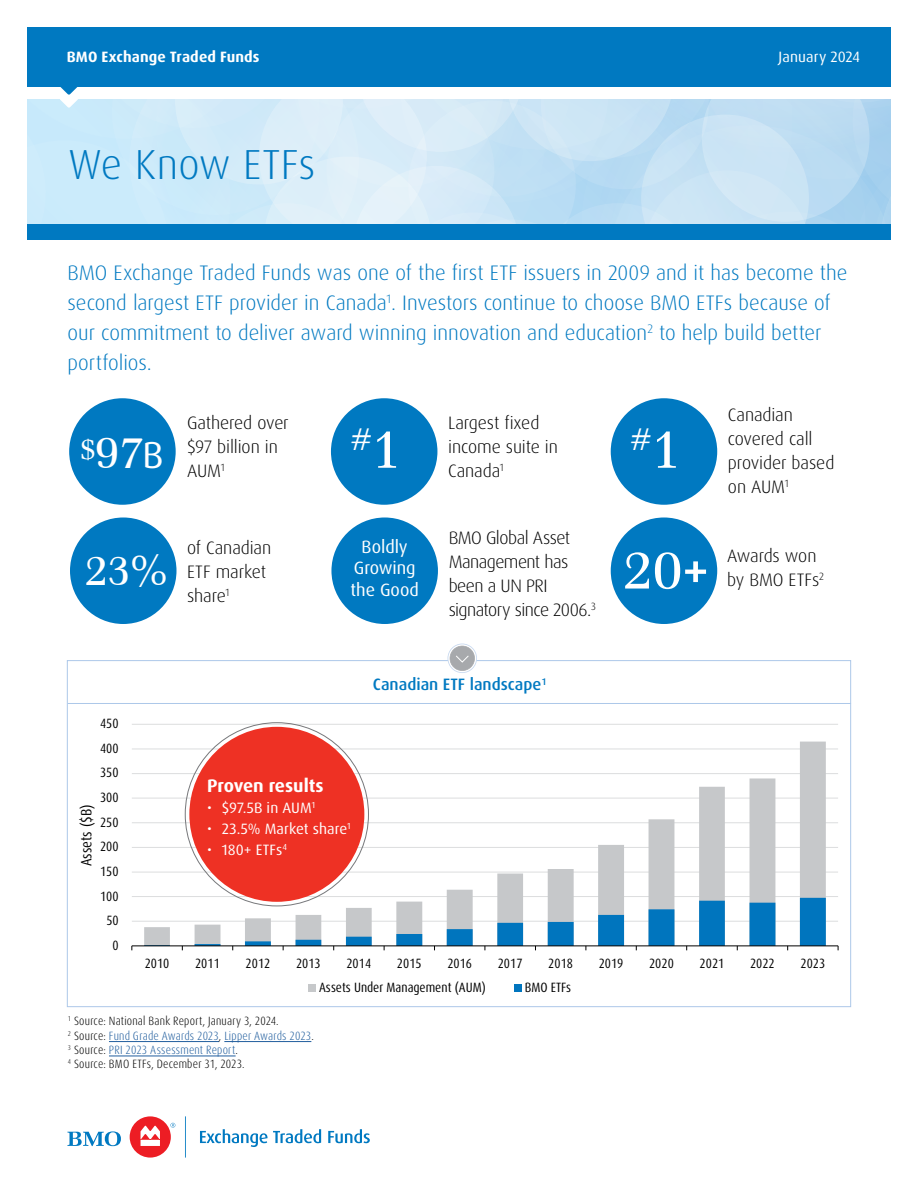
<style>
.page{position:relative;width:918px;height:1188px;background:#fff}
.page>*{position:absolute;margin:0;border:0;box-sizing:border-box;transform-origin:0 0}
.t1{font:54px "Emona";color:#fff}
.Table_Text{font:45px "Emona";color:#fff}
.t2{font:300 42px "Dax Pro";color:#0079c1}
.Table_Text-2{font:42px "Emona";color:#fff}
.Table_Text-3{font:31.5px "Emona";color:#fff}
.t3{font:300 21px/30px "Dax Pro";color:#0079c1}
.Table_Text-4{font:700 18.3px "Dax Pro";letter-spacing:-.005em;color:#fff}
.Table_Text-5{font:300 18px/24px "Dax Pro";letter-spacing:-.01em;color:#000}
.Table_Text-6{font:300 18px/24px "Dax Pro";letter-spacing:-.03em;color:#000}
.Table_Text-7{font:17.85px/21.6px "Dax Pro";color:#fff;text-align:center}
.Table_Title__centere{font:500 16.5px "Dax Pro";color:#0079c1}
.t4{font:15px "Dax Pro";letter-spacing:.005em;color:#fff}
.t5{font:700 15px "Dax Pro";letter-spacing:.01em;color:#fff}
.t6{font:condensed 15px "Dax Pro";color:#000}
.t7{font:condensed 13.5px "Dax Pro";letter-spacing:-.005em;color:#000}
.Table_Text-8{font:300 condensed 12px "Dax Pro";letter-spacing:.015em;color:#215e9e}
.Table_Text-9{font:300 condensed 12px "Dax Pro";letter-spacing:.02em;color:#000}
.t8{font:300 10.5px "Dax Pro";color:#000}
.s1{font-family:"Dax Pro";font-size:37.5px}
.s2{font-size:54px}
.s3{font-family:"Dax Pro";font-weight:500;font-size:51px}
.s4{color:#000}
</style>
<div class="page">
<div style="left:27px;top:27px;width:864px;height:59px;background:#0079c1"></div>
<div style="left:27px;top:225px;width:864px;height:15px;background:#0079c1"></div>
<svg style="left:27px;top:86px;width:864px;height:139px;background:#cce6f6"></svg>
<svg style="left:200px;top:1129px;width:121px;height:18px"></svg>
<svg style="left:328px;top:1129px;width:42px;height:14px"></svg>
<svg style="left:67px;top:1131px;width:54px;height:15px"></svg>
<svg style="left:170px;top:1123px;width:5px;height:5px"></svg>
<div style="left:130px;top:1116px;width:41px;height:42px;background:#ed1d24;border-radius:50%"></div>
<svg style="left:141px;top:1126px;width:19px;height:20px"></svg>
<svg style="left:185px;top:1116px;width:1px;height:42px"></svg>
<svg style="left:67px;top:660px;width:784px;height:347px"></svg>
<div style="left:69px;top:398px;width:107px;height:107px;background:#0079c1;border-radius:50%"></div>
<div style="left:70px;top:518px;width:107px;height:106px;background:#0079c1;border-radius:50%"></div>
<div style="left:331px;top:398px;width:106px;height:107px;background:#0079c1;border-radius:50%"></div>
<div style="left:611px;top:398px;width:106px;height:107px;background:#0079c1;border-radius:50%"></div>
<svg style="left:448px;top:644px;width:29px;height:29px"></svg>
<div style="left:76px;top:716px;width:765px;height:281px;background:#fff"></div>
<hr style="left:132px;top:921px;width:706px;height:1px;background:#dcddde">
<hr style="left:132px;top:896px;width:706px;height:1px;background:#dcddde">
<hr style="left:132px;top:872px;width:706px;height:1px;background:#dcddde">
<hr style="left:132px;top:847px;width:706px;height:1px;background:#dcddde">
<hr style="left:132px;top:823px;width:706px;height:1px;background:#dcddde">
<hr style="left:132px;top:798px;width:706px;height:1px;background:#dcddde">
<hr style="left:132px;top:773px;width:706px;height:1px;background:#dcddde">
<hr style="left:132px;top:749px;width:706px;height:1px;background:#dcddde">
<hr style="left:132px;top:724px;width:706px;height:1px;background:#dcddde">
<svg style="left:144px;top:742px;width:682px;height:156px"></svg>
<hr style="left:132px;top:946px;width:706px;height:1px;background:#000">
<svg style="left:144px;top:898px;width:682px;height:52px"></svg>
<div style="left:308px;top:984px;width:8px;height:8px;background:#c6c8ca"></div>
<div style="left:514px;top:984px;width:7px;height:8px;background:#0075be"></div>
<hr style="left:109px;top:1041px;width:110px;height:1px;background:#215e9e">
<hr style="left:224px;top:1041px;width:87px;height:1px;background:#215e9e">
<hr style="left:109px;top:1056px;width:127px;height:1px;background:#215e9e">
<div style="left:189px;top:727px;width:175px;height:175px;background:#ee3124;border-radius:50%"></div>
<hr style="left:68px;top:703px;width:783px;height:1px;background:#adc8e9">
<div style="left:331px;top:518px;width:107px;height:106px;background:#0079c1;border-radius:50%"></div>
<div style="left:611px;top:518px;width:106px;height:106px;background:#0079c1;border-radius:50%"></div>
<p class="t5" style="left:67px;top:47px;width:194px">BMO Exchange Traded Funds</p>
<p class="t4" style="left:779px;top:47px;width:83px">January 2024</p>
<h1 class="t2" style="left:68px;top:137px;width:249px">We Know ETFs</h1>
<p class="t3" style="left:68px;top:258px;width:782px">BMO Exchange Traded Funds was one of the first ETF issuers in 2009 and it has become the second largest ETF provider in Canada<sup>1</sup>. Investors continue to choose BMO ETFs because of our commitment to deliver award winning innovation and education<sup>2</sup> to help build better portfolios.</p>
<p class="Table_Text" style="left:81px;top:425px;width:84px"><sup>$</sup>97<span class="s1">B</span></p>
<p class="Table_Text-2" style="left:85px;top:545px;width:87px">23%</p>
<p class="Table_Text-5" style="left:187px;top:411px;width:103px">Gathered over $97 billion in<br>AUM<sup>1</sup></p>
<p class="Table_Text-5" style="left:448px;top:411px;width:111px">Largest fixed income suite in<br>Canada<sup>1</sup></p>
<p class="Table_Text-5" style="left:728px;top:403px;width:108px">Canadian covered call provider based on AUM<sup>1</sup></p>
<p class="Table_Text-3" style="left:351px;top:420px;width:52px">#<span class="s2">1</span></p>
<p class="Table_Text-3" style="left:631px;top:420px;width:52px">#<span class="s2">1</span></p>
<p class="Table_Text-5" style="left:187px;top:536px;width:86px">of Canadian<br>ETF market share<sup>1</sup></p>
<p class="Table_Text-6" style="left:449px;top:525px;width:149px">BMO Global Asset<br>Management has been a UN PRI signatory since 2006.<sup>3</sup></p>
<p class="Table_Text-7" style="left:351px;top:536px;width:70px">Boldly<br>Growing the Good</p>
<p class="Table_Text-5" style="left:727px;top:544px;width:94px">Awards won by BMO ETFs</p>
<h1 class="t1" style="left:623px;top:537px;width:88px">20<span class="s3">+</span></h1>
<p class="t8" style="left:819px;top:570px;width:6px">2</p>
<p class="t7" style="left:100px;top:715px;width:20px">450</p>
<p class="t7" style="left:100px;top:739px;width:20px">400</p>
<p class="t7" style="left:100px;top:764px;width:20px">350</p>
<p class="t7" style="left:100px;top:789px;width:20px">300</p>
<p class="t6" style="left:77px;top:866px;width:64px;rotate:-90deg">Assets ($B)</p>
<p class="t7" style="left:100px;top:813px;width:20px">250</p>
<p class="t7" style="left:100px;top:838px;width:20px">200</p>
<p class="t7" style="left:100px;top:863px;width:20px">150</p>
<p class="t7" style="left:100px;top:887px;width:20px">100</p>
<p class="t7" style="left:106px;top:912px;width:14px">50</p>
<p class="t7" style="left:113px;top:936px;width:8px">0</p>
<h2 class="Table_Title__centere" style="left:373px;top:674px;width:175px">Canadian ETF landscape<sup>1</sup></h2>
<p class="Table_Text-4" style="left:207px;top:773px;width:118px">Proven results</p>
<p class="t4" style="left:207px;top:798px;width:110px">• $97.5B in AUM<sup>1</sup></p>
<p class="t4" style="left:207px;top:819px;width:145px">• 23.5% Market share<sup>1</sup></p>
<p class="t4" style="left:207px;top:840px;width:82px">• 180+ ETFs<sup>4</sup></p>
<p class="t7" style="left:145px;top:955px;width:26px">2010</p>
<p class="t7" style="left:195px;top:955px;width:26px">2011</p>
<p class="t7" style="left:246px;top:955px;width:26px">2012</p>
<p class="t7" style="left:296px;top:955px;width:26px">2013</p>
<p class="t7" style="left:347px;top:955px;width:26px">2014</p>
<p class="t7" style="left:397px;top:955px;width:26px">2015</p>
<p class="t7" style="left:447px;top:955px;width:26px">2016</p>
<p class="t7" style="left:498px;top:955px;width:26px">2017</p>
<p class="t7" style="left:548px;top:955px;width:26px">2018</p>
<p class="t7" style="left:599px;top:955px;width:26px">2019</p>
<p class="t7" style="left:649px;top:955px;width:26px">2020</p>
<p class="t7" style="left:700px;top:955px;width:26px">2021</p>
<p class="t7" style="left:750px;top:955px;width:26px">2022</p>
<p class="t7" style="left:801px;top:955px;width:26px">2023</p>
<p class="t7" style="left:319px;top:979px;width:168px">Assets Under Management (AUM)</p>
<p class="t7" style="left:525px;top:979px;width:48px">BMO ETFs</p>
<p class="Table_Text-9" style="left:68px;top:1013px;width:212px"><sup>1</sup> Source: National Bank Report, January 3, 2024.</p>
<p class="Table_Text-8" style="left:68px;top:1028px;width:247px"><sup>2</sup> <span class="s4">Source:</span> Fund Grade Awards 2023<span class="s4">,</span> Lipper Awards 2023<span class="s4">.</span></p>
<p class="Table_Text-8" style="left:68px;top:1042px;width:172px"><sup>3</sup> <span class="s4">Source:</span> PRI 2023 Assessment Report<span class="s4">.</span></p>
<p class="Table_Text-9" style="left:68px;top:1056px;width:178px"><sup>4</sup> Source: BMO ETFs, December 31, 2023.</p>
</div>
